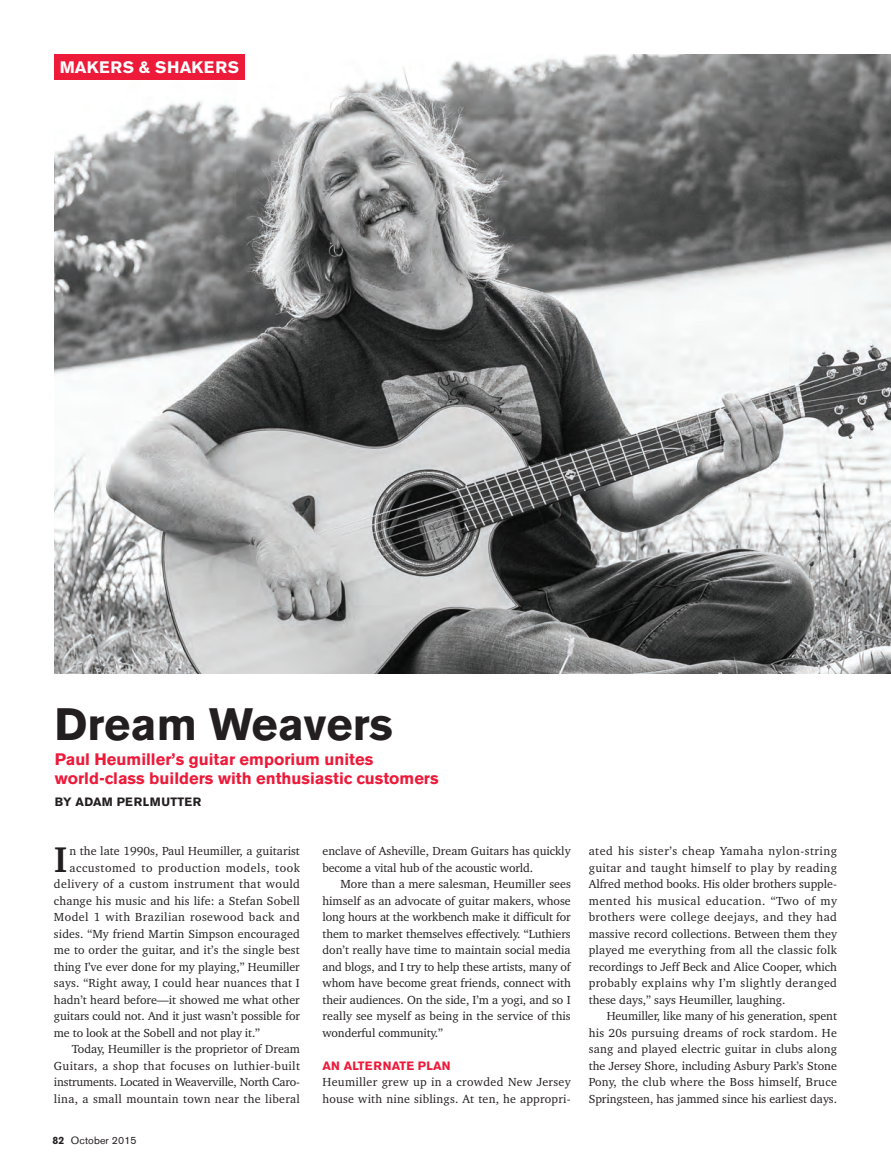
<style>
.page{position:relative;width:891px;height:1175px;background:#fff}
.page>*{position:absolute;margin:0;border:0;box-sizing:border-box;transform-origin:0 0}
.t1{font:700 45px "Akzidenz Grotesk BE";color:#231f20}
.t2{font:700 36.6px "Charter BT Pro";color:#231f20}
.t3{font:700 16.5px/19.5px "Akzidenz Grotesk BE";color:#ed1a3a}
.t4{font:700 16.5px "Akzidenz Grotesk BE";letter-spacing:.03em;color:#fff}
.t5{font:12px "Charter BT Pro";color:#231f20}
.t6{font:12px/16.5px "Charter BT Pro";letter-spacing:.02em;color:#231f20}
.t7{font:12px "Charter BT Pro";letter-spacing:.03em;color:#231f20}
.t8{font:12px "Charter BT Pro";letter-spacing:.025em;color:#231f20}
.t9{font:12px "Charter BT Pro";letter-spacing:.045em;color:#231f20}
.t10{font:12px "Charter BT Pro";letter-spacing:.04em;color:#231f20}
.t11{font:12px "Charter BT Pro";letter-spacing:.035em;color:#231f20}
.t12{font:700 12px "Akzidenz Grotesk BE";letter-spacing:.02em;color:#231f20}
.t13{font:10.5px "Akzidenz Grotesk BE";letter-spacing:.01em;color:#231f20}
.s1{font-weight:700}
.s2{font-family:"Akzidenz Grotesk BE";font-weight:700;color:#ed1a3a}
</style>
<div class="page">
<img style="left:54px;top:54px;width:837px;height:620px">
<div style="left:54px;top:54px;width:190px;height:26px;background:#ed1a3a"></div>
<p class="t4" style="left:60px;top:57px;width:181px">MAKERS &amp; SHAKERS</p>
<p class="t1" style="left:55px;top:698px;width:340px">Dream Weavers</p>
<p class="t3" style="left:55px;top:749px;width:386px">Paul Heumiller’s guitar emporium unites world-class builders with enthusiastic customers</p>
<p class="t12" style="left:55px;top:794px;width:148px">BY ADAM PERLMUTTER</p>
<p class="t2" style="left:54px;top:837px;width:14px">I</p>
<p class="t5" style="left:70px;top:844px;width:232px">n the late 1990s, Paul Heumiller, a guitarist</p>
<p class="t9" style="left:70px;top:860px;width:232px">accustomed to production models, took</p>
<p class="t7" style="left:54px;top:877px;width:248px">delivery of a custom instrument that would</p>
<p class="t5" style="left:54px;top:893px;width:247px">change his music and his life: a Stefan Sobell</p>
<p class="t11" style="left:54px;top:910px;width:247px">Model 1 with Brazilian rosewood back and</p>
<p class="t5" style="left:54px;top:926px;width:247px">sides. “My friend Martin Simpson encouraged</p>
<p class="t5" style="left:54px;top:943px;width:247px">me to order the guitar, and it’s the single best</p>
<p class="t5" style="left:54px;top:959px;width:247px">thing I’ve ever done for my playing,” Heumiller</p>
<p class="t5" style="left:54px;top:976px;width:247px">says. “Right away, I could hear nuances that I</p>
<p class="t5" style="left:54px;top:992px;width:247px">hadn’t heard before—it showed me what other</p>
<p class="t5" style="left:54px;top:1009px;width:248px">guitars could not. And it just wasn’t possible for</p>
<p class="t5" style="left:54px;top:1025px;width:208px">me to look at the Sobell and not play it.”</p>
<p class="t5" style="left:72px;top:1042px;width:230px">Today, Heumiller is the proprietor of Dream</p>
<p class="t7" style="left:54px;top:1058px;width:248px">Guitars, a shop that focuses on luthier-built</p>
<p class="t5" style="left:54px;top:1075px;width:247px">instruments. Located in Weaverville, North Caro-</p>
<p class="t6" style="left:54px;top:1090px;width:248px">lina, a small mountain town near the liberal</p>
<p class="t13" style="left:52px;top:1134px;width:86px"><span class="s1">82</span> October 2015</p>
<p class="t5" style="left:322px;top:844px;width:250px">enclave of Asheville, Dream Guitars has quickly</p>
<p class="t5" style="left:322px;top:860px;width:212px">become a vital hub of the acoustic world.</p>
<p class="t5" style="left:340px;top:877px;width:232px">More than a mere salesman, Heumiller sees</p>
<p class="t5" style="left:322px;top:893px;width:250px">himself as an advocate of guitar makers, whose</p>
<p class="t5" style="left:322px;top:910px;width:250px">long hours at the workbench make it difficult for</p>
<p class="t5" style="left:322px;top:926px;width:250px">them to market themselves effectively. “Luthiers</p>
<p class="t5" style="left:322px;top:943px;width:250px">don’t really have time to maintain social media</p>
<p class="t5" style="left:322px;top:959px;width:250px">and blogs, and I try to help these artists, many of</p>
<p class="t5" style="left:322px;top:976px;width:250px">whom have become great friends, connect with</p>
<p class="t5" style="left:322px;top:992px;width:250px">their audiences. On the side, I’m a yogi, and so I</p>
<p class="t5" style="left:322px;top:1009px;width:250px">really see myself as being in the service of this</p>
<p class="t5" style="left:322px;top:1025px;width:122px">wonderful community.”</p>
<p class="t6" style="left:322px;top:1057px;width:250px"><span class="s2">AN ALTERNATE PLAN<br></span>Heumiller grew up in a crowded New Jersey house with nine siblings. At ten, he appropri-</p>
<p class="t10" style="left:589px;top:844px;width:250px">ated his sister’s cheap Yamaha nylon-string</p>
<p class="t8" style="left:589px;top:860px;width:250px">guitar and taught himself to play by reading</p>
<p class="t5" style="left:589px;top:877px;width:250px">Alfred method books. His older brothers supple-</p>
<p class="t9" style="left:589px;top:893px;width:250px">mented his musical education. “Two of my</p>
<p class="t7" style="left:589px;top:910px;width:250px">brothers were college deejays, and they had</p>
<p class="t5" style="left:589px;top:926px;width:250px">massive record collections. Between them they</p>
<p class="t5" style="left:589px;top:943px;width:250px">played me everything from all the classic folk</p>
<p class="t5" style="left:589px;top:959px;width:250px">recordings to Jeff Beck and Alice Cooper, which</p>
<p class="t7" style="left:589px;top:976px;width:250px">probably explains why I’m slightly deranged</p>
<p class="t5" style="left:589px;top:992px;width:198px">these days,” says Heumiller, laughing.</p>
<p class="t5" style="left:607px;top:1009px;width:232px">Heumiller, like many of his generation, spent</p>
<p class="t6" style="left:589px;top:1024px;width:250px">his 20s pursuing dreams of rock stardom. He</p>
<p class="t5" style="left:589px;top:1042px;width:250px">sang and played electric guitar in clubs along</p>
<p class="t5" style="left:589px;top:1058px;width:250px">the Jersey Shore, including Asbury Park’s Stone</p>
<p class="t8" style="left:589px;top:1075px;width:250px">Pony, the club where the Boss himself, Bruce</p>
<p class="t5" style="left:589px;top:1091px;width:250px">Springsteen, has jammed since his earliest days.</p>
</div>
